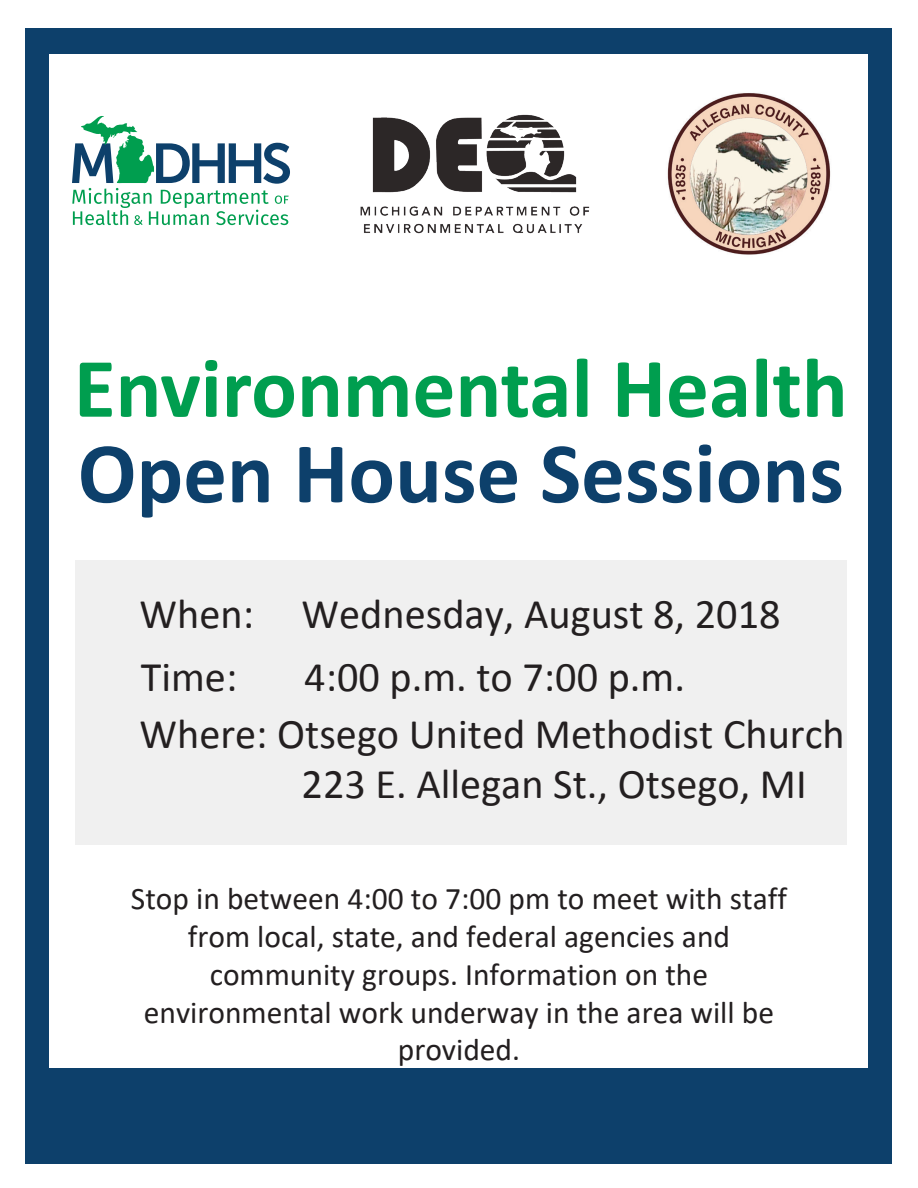
<style>
.page{position:relative;width:918px;height:1188px;background:#fff}
.page>*{position:absolute;margin:0;border:0;box-sizing:border-box;transform-origin:0 0}
.t1{font:700 87px "Calibri";color:#0d406b}
.t2{font:700 85.5px "Calibri";color:#009e4f}
.t3{font:42.3px "Calibri";color:#231f20}
.t4{font:31.5px/37.8px "Calibri";color:#231f20;text-align:center}
</style>
<div class="page">
<div style="left:26px;top:29px;width:866px;height:1135px;background:#0d406b"></div>
<div style="left:50px;top:54px;width:818px;height:1013px;background:#fff"></div>
<div style="left:75px;top:561px;width:771px;height:284px;background:#f0f0f0"></div>
<svg style="left:72px;top:116px;width:218px;height:109px"></svg>
<img style="left:667px;top:93px;width:164px;height:162px">
<img style="left:360px;top:114px;width:230px;height:120px">
<p class="t2" style="left:74px;top:328px;width:775px">Environmental Health</p>
<p class="t1" style="left:78px;top:412px;width:768px">Open House Sessions</p>
<p class="t3" style="left:140px;top:585px;width:642px">When: Wednesday, August 8, 2018</p>
<p class="t3" style="left:141px;top:650px;width:98px">Time:</p>
<p class="t3" style="left:304px;top:650px;width:382px">4:00 p.m. to 7:00 p.m.</p>
<p class="t3" style="left:140px;top:704px;width:707px">Where: Otsego United Methodist Church</p>
<p class="t3" style="left:302px;top:758px;width:507px">223 E. Allegan St., Otsego, MI</p>
<p class="t4" style="left:131px;top:879px;width:658px">Stop in between 4:00 to 7:00 pm to meet with staff from local, state, and federal agencies and community groups. Information on the environmental work underway in the area will be provided.</p>
</div>
